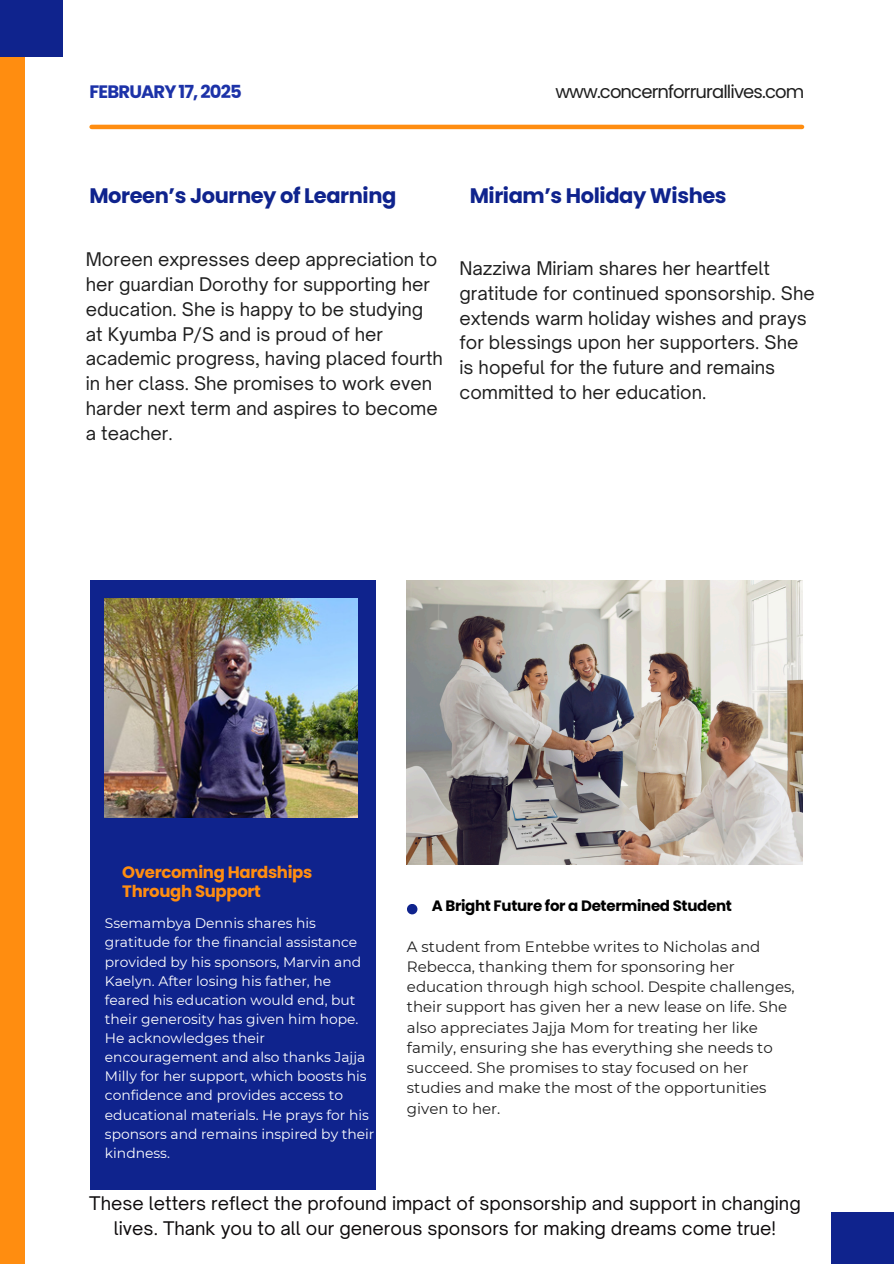
<style>
.page{position:relative;width:894px;height:1264px;background:#fff}
.page>*{position:absolute;margin:0;border:0;box-sizing:border-box;transform-origin:0 0}
.t1{font:700 21px "Poppins";letter-spacing:-.02em;color:#0f238d}
.t2{font:18px/24.8px "Open Sauce One";color:#1e1e1e}
.t3{font:18px/24.8px "Open Sauce One";color:#0e0b0c;text-align:center}
.t4{font:18px "Poppins";letter-spacing:-.05em;color:#1e1e1e}
.t5{font:700 18px "Poppins";letter-spacing:-.05em;color:#1c32a8}
.t6{font:700 16.5px/19.2px "Poppins";letter-spacing:-.02em;color:#ff8d10}
.t7{font:15px/20.2px "Montserrat";color:#1e1e1e}
.t8{font:700 15px "Poppins";letter-spacing:-.02em;color:#000}
.t9{font:13.8px/19.2px "Montserrat";color:#fff}
</style>
<div class="page">
<div style="left:0;top:0;width:24px;height:1263px;background:#ff8d10"></div>
<div style="left:0;top:0;width:63px;height:56px;background:#0f238d"></div>
<div style="left:831px;top:1212px;width:62px;height:51px;background:#0f238d"></div>
<div style="left:90px;top:580px;width:285px;height:609px;background:#0f238d"></div>
<img style="left:105px;top:598px;width:252px;height:219px">
<div style="left:407px;top:903px;width:10px;height:11px;background:#0f238d;border-radius:50%"></div>
<img style="left:407px;top:580px;width:395px;height:284px">
<hr style="left:92px;top:125px;width:709px;height:4px;background:#ff8d10">
<p class="t5" style="left:90px;top:79px;width:154px">FEBRUARY 17, 2025</p>
<h1 class="t4" style="left:555px;top:79px;width:250px">www.concernforrurallives.com</h1>
<h1 class="t1" style="left:89px;top:181px;width:308px">Moreen’s Journey of Learning</h1>
<h4 class="t2" style="left:86px;top:247px;width:358px">Moreen expresses deep appreciation to her guardian Dorothy for supporting her education. She is happy to be studying at Kyumba P/S and is proud of her academic progress, having placed fourth in her class. She promises to work even harder next term and aspires to become a teacher.</h4>
<p class="t1" style="left:469px;top:181px;width:258px">Miriam’s Holiday Wishes</p>
<h5 class="t2" style="left:459px;top:256px;width:356px">Nazziwa Miriam shares her heartfelt gratitude for continued sponsorship. She extends warm holiday wishes and prays for blessings upon her supporters. She is hopeful for the future and remains committed to her education.</h5>
<p class="t6" style="left:122px;top:862px;width:191px">Overcoming Hardships<br>Through Support</p>
<h4 class="t9" style="left:105px;top:913px;width:271px">Ssemambya Dennis shares his gratitude for the financial assistance provided by his sponsors, Marvin and Kaelyn. After losing his father, he feared his education would end, but their generosity has given him hope.<br>He acknowledges their encouragement and also thanks Jajja Milly for her support, which boosts his confidence and provides access to educational materials. He prays for his sponsors and remains inspired by their kindness.</h4>
<p class="t8" style="left:431px;top:895px;width:301px">A Bright Future for a Determined Student</p>
<h3 class="t7" style="left:407px;top:936px;width:389px">A student from Entebbe writes to Nicholas and Rebecca, thanking them for sponsoring her education through high school. Despite challenges, their support has given her a new lease on life. She also appreciates Jajja Mom for treating her like family, ensuring she has everything she needs to succeed. She promises to stay focused on her studies and make the most of the opportunities given to her.</h3>
<p class="t3" style="left:89px;top:1190px;width:712px">These letters reflect the profound impact of sponsorship and support in changing lives. Thank you to all our generous sponsors for making dreams come true!</p>
</div>
